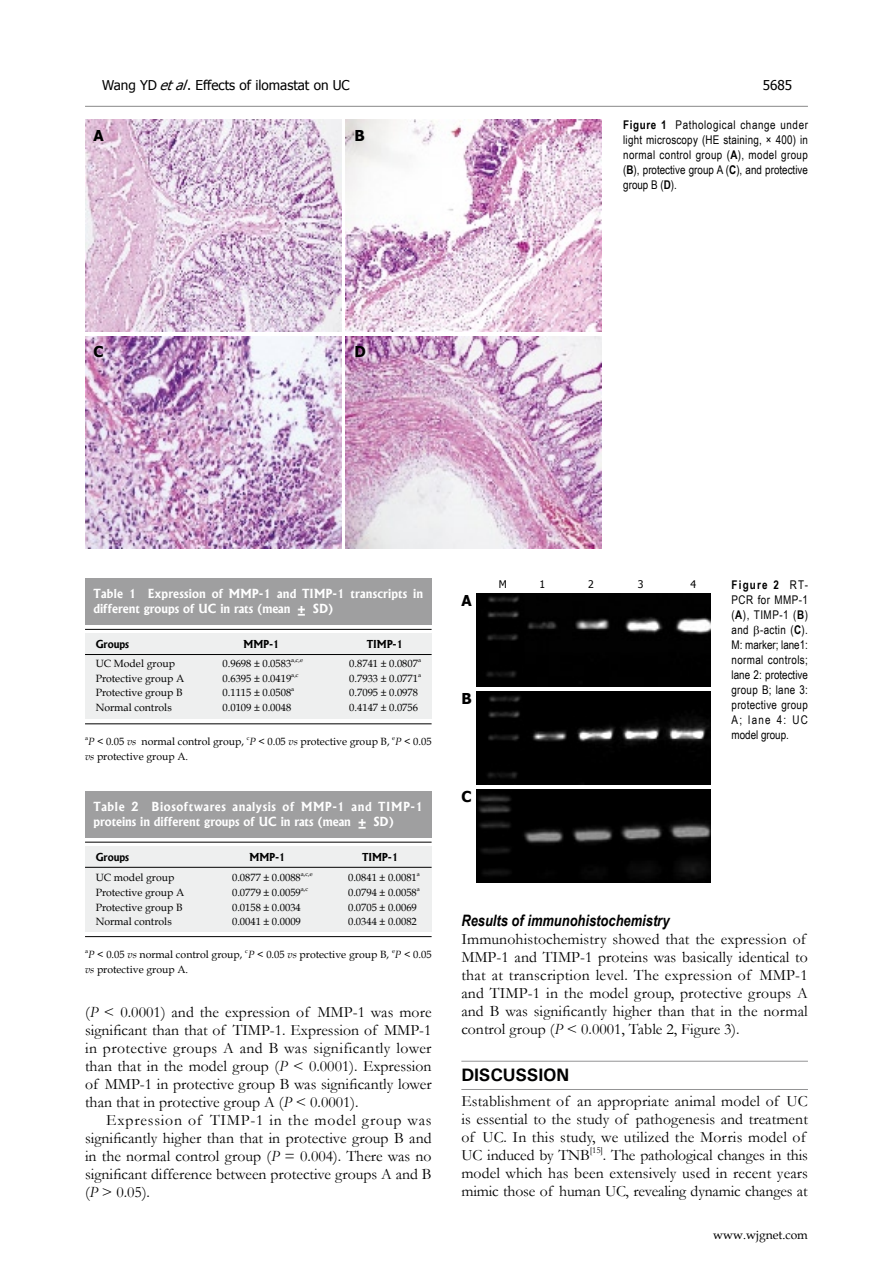
<style>
.page{position:relative;width:893px;height:1263px;background:#fff}
.page>*{position:absolute;margin:0;border:0;box-sizing:border-box;transform-origin:0 0}
.t1{font:700 18px "Univers";letter-spacing:-.01em;color:#000}
.t2{font:15.75px/18px "Garamond";letter-spacing:.005em;color:#000;text-align:justify}
.t3{font:italic 700 15.75px "Arial Narrow";color:#000}
.t4{font:700 15px "Tahoma";color:#000}
.t5{font:13.5px "Tahoma";color:#000}
.t6{font:12px/15px "Arial Narrow";color:#000;text-align:justify}
.t7{font:700 12px/15px "Albertus";color:#fff}
.t8{font:700 12px/15px "Albertus";letter-spacing:.02em;color:#fff}
.t9{font:12px "Book Antiqua";color:#000}
.t10{font:10.5px "Book Antiqua";color:#000}
.t11{font:700 10.5px "Albertus";color:#000}
.t12{font:10.5px "Tahoma";color:#000}
.t13{font:9.15px "Garamond";color:#000}
.t14{font:6.15px "Book Antiqua";color:#000}
.s1{font-style:italic}
.s2{font-weight:700}
</style>
<div class="page">
<hr style="left:85px;top:106px;width:723px;height:1px;background:#898989">
<img style="left:85px;top:119px;width:256px;height:213px">
<img style="left:346px;top:119px;width:256px;height:213px">
<img style="left:85px;top:336px;width:256px;height:213px">
<img style="left:346px;top:336px;width:256px;height:213px">
<div style="left:85px;top:579px;width:347px;height:46px;background:#9f9fa0"></div>
<div style="left:85px;top:634px;width:347px;height:85px;background:#eeefef"></div>
<hr style="left:85px;top:629px;width:347px;height:1px;background:#000">
<hr style="left:85px;top:654px;width:347px;height:1px;background:#000">
<hr style="left:85px;top:723px;width:347px;height:1px;background:#000">
<div style="left:85px;top:791px;width:347px;height:46px;background:#9f9fa0"></div>
<div style="left:85px;top:846px;width:347px;height:86px;background:#eeefef"></div>
<hr style="left:85px;top:842px;width:347px;height:1px;background:#000">
<hr style="left:85px;top:867px;width:347px;height:1px;background:#000">
<hr style="left:85px;top:936px;width:347px;height:1px;background:#000">
<img style="left:476px;top:593px;width:234px;height:94px">
<img style="left:476px;top:691px;width:234px;height:94px">
<img style="left:476px;top:789px;width:234px;height:94px">
<hr style="left:461px;top:1061px;width:347px;height:1px;background:#949495">
<hr style="left:461px;top:1089px;width:347px;height:1px;background:#949495">
<p class="t5" style="left:102px;top:76px;width:249px">Wang YD <span class="s1">etal</span>. Effects of ilomastat on UC</p>
<p class="t5" style="left:763px;top:76px;width:31px">5685</p>
<p class="t4" style="left:94px;top:125px;width:12px">A</p>
<p class="t4" style="left:354px;top:125px;width:12px">B</p>
<p class="t4" style="left:94px;top:341px;width:12px">C</p>
<p class="t4" style="left:354px;top:341px;width:13px">D</p>
<p class="t6" style="left:623px;top:117px;width:186px"><span class="s2">Figure 1</span> Pathological change under light microscopy (HE staining, × 400) in normal control group (<span class="s2">A</span>), model group (<span class="s2">B</span>), protective group A (<span class="s2">C</span>), and protective group B (<span class="s2">D</span>).</p>
<p class="t8" style="left:94px;top:586px;width:331px">Table 1 Expression of MMP-1 and TIMP-1 transcripts in different groups of UC in rats (mean ± SD)</p>
<p class="t11" style="left:96px;top:638px;width:35px">Groups</p>
<p class="t11" style="left:243px;top:638px;width:38px">MMP-1</p>
<p class="t11" style="left:367px;top:638px;width:38px">TIMP-1</p>
<p class="t10" style="left:96px;top:656px;width:81px">UC Model group</p>
<p class="t10" style="left:223px;top:656px;width:70px">0.9698 ± 0.0583</p>
<p class="t14" style="left:291px;top:655px;width:13px">a,c,e</p>
<p class="t10" style="left:349px;top:656px;width:70px">0.8741 ± 0.0807</p>
<p class="t14" style="left:418px;top:655px;width:5px">a</p>
<p class="t10" style="left:96px;top:671px;width:90px">Protective group A</p>
<p class="t10" style="left:223px;top:671px;width:70px">0.6395 ± 0.0419</p>
<p class="t14" style="left:291px;top:670px;width:9px">a,c</p>
<p class="t10" style="left:349px;top:671px;width:70px">0.7933 ± 0.0771</p>
<p class="t14" style="left:418px;top:670px;width:5px">a</p>
<p class="t10" style="left:96px;top:685px;width:88px">Protective group B</p>
<p class="t10" style="left:223px;top:685px;width:70px">0.1115 ± 0.0508</p>
<p class="t14" style="left:291px;top:685px;width:5px">a</p>
<p class="t10" style="left:349px;top:685px;width:70px">0.7095 ± 0.0978</p>
<p class="t10" style="left:96px;top:700px;width:78px">Normal controls</p>
<p class="t10" style="left:223px;top:700px;width:70px">0.0109 ± 0.0048</p>
<p class="t10" style="left:349px;top:700px;width:70px">0.4147 ± 0.0756</p>
<p class="t14" style="left:85px;top:734px;width:5px">a</p>
<p class="t10" style="left:88px;top:734px;width:157px"><span class="s1">P</span> &lt; 0.05 <span class="s1">vs</span> normal control group,</p>
<p class="t14" style="left:247px;top:734px;width:4px">c</p>
<p class="t10" style="left:249px;top:734px;width:142px"><span class="s1">P</span> &lt; 0.05 <span class="s1">vs</span> protective group B,</p>
<p class="t14" style="left:392px;top:734px;width:4px">e</p>
<p class="t10" style="left:395px;top:734px;width:38px"><span class="s1">P</span> &lt; 0.05</p>
<p class="t10" style="left:85px;top:749px;width:105px"><span class="s1">vs</span> protective group A.</p>
<p class="t7" style="left:94px;top:799px;width:331px">Table 2 Biosoftwares analysis of MMP-1 and TIMP-1 proteins in different groups of UC in rats (mean ± SD)</p>
<p class="t11" style="left:96px;top:850px;width:35px">Groups</p>
<p class="t11" style="left:249px;top:850px;width:38px">MMP-1</p>
<p class="t11" style="left:362px;top:850px;width:38px">TIMP-1</p>
<p class="t10" style="left:96px;top:870px;width:80px">UC model group</p>
<p class="t10" style="left:232px;top:870px;width:70px">0.0877 ± 0.0088</p>
<p class="t14" style="left:301px;top:870px;width:13px">a,c,e</p>
<p class="t10" style="left:348px;top:870px;width:70px">0.0841 ± 0.0081</p>
<p class="t14" style="left:417px;top:870px;width:5px">a</p>
<p class="t10" style="left:96px;top:885px;width:90px">Protective group A</p>
<p class="t10" style="left:232px;top:885px;width:70px">0.0779 ± 0.0059</p>
<p class="t14" style="left:301px;top:884px;width:9px">a,c</p>
<p class="t10" style="left:348px;top:885px;width:70px">0.0794 ± 0.0058</p>
<p class="t14" style="left:417px;top:884px;width:5px">a</p>
<p class="t10" style="left:96px;top:900px;width:88px">Protective group B</p>
<p class="t10" style="left:232px;top:900px;width:70px">0.0158 ± 0.0034</p>
<p class="t10" style="left:348px;top:900px;width:70px">0.0705 ± 0.0069</p>
<p class="t10" style="left:96px;top:914px;width:78px">Normal controls</p>
<p class="t10" style="left:232px;top:914px;width:70px">0.0041 ± 0.0009</p>
<p class="t10" style="left:348px;top:914px;width:70px">0.0344 ± 0.0082</p>
<p class="t14" style="left:85px;top:946px;width:5px">a</p>
<p class="t10" style="left:88px;top:947px;width:156px"><span class="s1">P</span> &lt; 0.05 <span class="s1">vs</span> normal control group,</p>
<p class="t14" style="left:245px;top:946px;width:4px">c</p>
<p class="t10" style="left:248px;top:947px;width:143px"><span class="s1">P</span> &lt; 0.05 <span class="s1">vs</span> protective group B,</p>
<p class="t14" style="left:392px;top:946px;width:4px">e</p>
<p class="t10" style="left:395px;top:947px;width:38px"><span class="s1">P</span> &lt; 0.05</p>
<p class="t10" style="left:85px;top:962px;width:105px"><span class="s1">vs</span> protective group A.</p>
<p class="t2" style="left:85px;top:1003px;width:348px">(<span class="s1">P</span> &lt; 0.0001) and the expression of MMP-1 was more significant than that of TIMP-1. Expression of MMP-1 in protective groups A and B was significantly lower than that in the model group (<span class="s1">P</span> &lt; 0.0001). Expression of MMP-1 in protective group B was significantly lower than that in protective group A (<span class="s1">P</span> &lt; 0.0001).</p>
<p class="t2" style="left:85px;top:1111px;width:348px;text-indent:21px">Expression of TIMP-1 in the model group was significantly higher than that in protective group B and in the normal control group (<span class="s1">P</span> = 0.004). There was no significant difference between protective groups A and B (<span class="s1">P</span> &gt; 0.05).</p>
<p class="t4" style="left:461px;top:590px;width:12px">A</p>
<p class="t4" style="left:461px;top:688px;width:12px">B</p>
<p class="t4" style="left:461px;top:786px;width:12px">C</p>
<p class="t12" style="left:499px;top:577px;width:10px">M</p>
<p class="t12" style="left:540px;top:577px;width:7px">1</p>
<p class="t12" style="left:588px;top:577px;width:7px">2</p>
<p class="t12" style="left:638px;top:577px;width:7px">3</p>
<p class="t12" style="left:690px;top:577px;width:7px">4</p>
<p class="t6" style="left:731px;top:577px;width:78px"><span class="s2">Figure 2</span> RT-PCR for MMP-1 (<span class="s2">A</span>), TIMP-1 (<span class="s2">B</span>) and -actin (<span class="s2">C</span>).<br>M: marker; lane1: normal controls; lane 2: protective group B; lane 3: protective group A; lane 4: UC model group.</p>
<p class="t3" style="left:461px;top:908px;width:210px">Results of immunohistochemistry</p>
<p class="t2" style="left:461px;top:930px;width:348px;text-align:left">Immunohistochemistry showed that the expression of MMP-1 and TIMP-1 proteins was basically identical to that at transcription level. The expression of MMP-1 and TIMP-1 in the model group, protective groups A and B was significantly higher than that in the normal control group (<span class="s1">P</span> &lt; 0.0001, Table 2, Figure 3).</p>
<p class="t1" style="left:461px;top:1064px;width:110px">DISCUSSION</p>
<p class="t2" style="left:461px;top:1092px;width:348px;text-align:left">Establishment of an appropriate animal model of UC is essential to the study of pathogenesis and treatment of UC. In this study, we utilized the Morris model of UC induced by TNB</p>
<p class="t13" style="left:590px;top:1144px;width:15px">[15]</p>
<p class="t2" style="left:461px;top:1146px;width:348px;text-indent:142px">. The pathological changes in this model which has been extensively used in recent years mimic those of human UC, revealing dynamic changes at</p>
<p class="t9" style="left:713px;top:1226px;width:96px">www.wjgnet.com</p>
</div>
